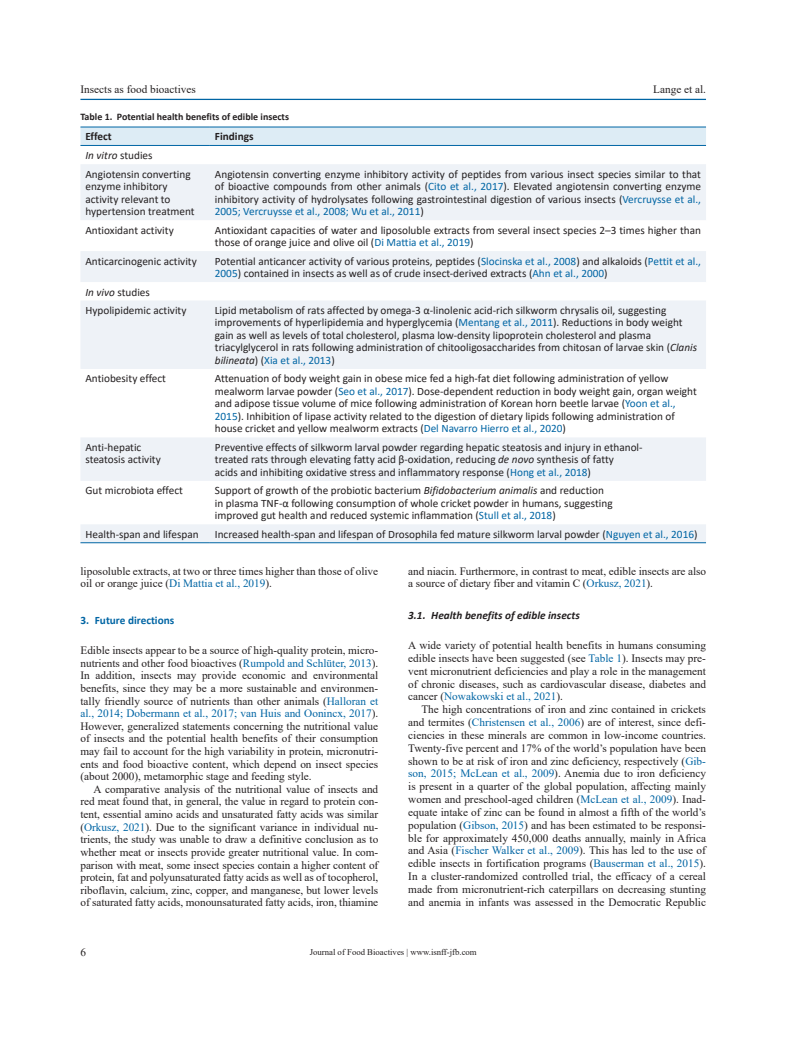
<style>
.page{position:relative;width:794px;height:1042px;background:#fff}
.page>*{position:absolute;margin:0;border:0;box-sizing:border-box;transform-origin:0 0}
.t1{font:11.25px/12.6px "Times New Roman";color:#231f20;text-align:justify}
.t2{font:11.25px/12.5px "Calibri";color:#231f20}
.t3{font:italic 700 11.25px "Calibri";color:#231f20}
.t4{font:700 11.25px "Calibri";color:#0065a4}
.t5{font:700 11.25px "Calibri";color:#231f20}
.t6{font:700 10px "Calibri";color:#231f20}
.t7{font:8.75px "Times New Roman";color:#231f20}
.s1{font-style:italic}
.s2{color:#0065a4}
</style>
<div class="page">
<hr style="left:80px;top:99px;width:626px;height:1px;background:#0065a4">
<div style="left:80px;top:128px;width:626px;height:17px;background:#ddecf5"></div>
<svg style="left:81px;top:164px;width:625px;height:378px;fill:#eef2f7"></svg>
<hr style="left:80px;top:127px;width:130px;height:1px;background:#0065a4">
<hr style="left:80px;top:145px;width:130px;height:1px;background:#0065a4">
<hr style="left:210px;top:127px;width:496px;height:1px;background:#0065a4">
<hr style="left:210px;top:145px;width:496px;height:1px;background:#0065a4">
<hr style="left:80px;top:542px;width:130px;height:1px;background:#0065a4">
<hr style="left:210px;top:542px;width:496px;height:1px;background:#0065a4">
<p class="t1" style="left:80px;top:83px;width:117px">Insects as food bioactives</p>
<p class="t1" style="left:653px;top:83px;width:54px">Lange et al.</p>
<p class="t6" style="left:80px;top:110px;width:210px">Table 1. Potential health benefits of edible insects</p>
<p class="t5" style="left:85px;top:129px;width:28px">Effect</p>
<p class="t5" style="left:215px;top:129px;width:40px">Findings</p>
<p class="t2" style="left:85px;top:146px;width:107px;line-height:18.5px"><span class="s1">In vitro</span> studies<br>Angiotensin converting</p>
<p class="t2" style="left:85px;top:180px;width:111px">enzyme inhibitory activity relevant to hypertension treatment</p>
<p class="t2" style="left:215px;top:167px;width:487px;text-align:justify">Angiotensin converting enzyme inhibitory activity of peptides from various insect species similar to that of bioactive compounds from other animals (<span class="s2">Cito et al., 2017</span>). Elevated angiotensin converting enzyme inhibitory activity of hydrolysates following gastrointestinal digestion of various insects (<span class="s2">Vercruysse et al., 2005; Vercruysse et al., 2008; Wu et al., 2011</span>)</p>
<p class="t2" style="left:85px;top:223px;width:90px">Antioxidant activity</p>
<p class="t2" style="left:215px;top:223px;width:487px">Antioxidant capacities of water and liposoluble extracts from several insect species 2–3 times higher than those of orange juice and olive oil (<span class="s2">Di Mattia et al., 2019</span>)</p>
<p class="t2" style="left:85px;top:254px;width:113px">Anticarcinogenic activity</p>
<p class="t2" style="left:215px;top:254px;width:487px">Potential anticancer activity of various proteins, peptides (<span class="s2">Slocinska et al., 2008</span>) and alkaloids (<span class="s2">Pettit et al.,<br>2005</span>) contained in insects as well as of crude insect-derived extracts (<span class="s2">Ahn et al., 2000</span>)</p>
<p class="t2" style="left:85px;top:282px;width:102px;line-height:18.5px"><span class="s1">In vivo</span> studies<br>Hypolipidemic activity</p>
<p class="t2" style="left:215px;top:304px;width:484px">Lipid metabolism of rats affected by omega-3 α-linolenic acid-rich silkworm chrysalis oil, suggesting improvements of hyperlipidemia and hyperglycemia (<span class="s2">Mentang et al., 2011</span>). Reductions in body weight gain as well as levels of total cholesterol, plasma low-density lipoprotein cholesterol and plasma triacylglycerol in rats following administration of chitooligosaccharides from chitosan of larvae skin (<span class="s1">Clanis bilineata</span>) (<span class="s2">Xia et al., 2013</span>)</p>
<p class="t2" style="left:85px;top:372px;width:82px">Antiobesity effect</p>
<p class="t2" style="left:215px;top:372px;width:483px">Attenuation of body weight gain in obese mice fed a high-fat diet following administration of yellow mealworm larvae powder (<span class="s2">Seo et al., 2017</span>). Dose-dependent reduction in body weight gain, organ weight and adipose tissue volume of mice following administration of Korean horn beetle larvae (<span class="s2">Yoon et al., 2015</span>). Inhibition of lipase activity related to the digestion of dietary lipids following administration of house cricket and yellow mealworm extracts (<span class="s2">Del Navarro Hierro et al., 2020</span>)</p>
<p class="t2" style="left:85px;top:440px;width:77px">Anti-hepatic steatosis activity</p>
<p class="t2" style="left:215px;top:440px;width:429px">Preventive effects of silkworm larval powder regarding hepatic steatosis and injury in ethanol&shy;treated rats through elevating fatty acid β-oxidation, reducing <span class="s1">de novo</span> synthesis of fatty<br>acids and inhibiting oxidative stress and inflammatory response (<span class="s2">Hong et al., 2018</span>)</p>
<p class="t2" style="left:85px;top:484px;width:99px">Gut microbiota effect</p>
<p class="t2" style="left:215px;top:484px;width:399px">Support of growth of the probiotic bacterium <span class="s1">Bifidobacterium animalis</span> and reduction in plasma TNF-α following consumption of whole cricket powder in humans, suggesting improved gut health and reduced systemic inflammation (<span class="s2">Stull et al., 2018</span>)</p>
<p class="t2" style="left:85px;top:527px;width:115px">Health-span and lifespan</p>
<p class="t2" style="left:215px;top:527px;width:484px">Increased health-span and lifespan of Drosophila fed mature silkworm larval powder (<span class="s2">Nguyen et al., 2016</span>)</p>
<p class="t1" style="left:80px;top:564px;width:299px">liposoluble extracts, at two or three times higher than those of olive oil or orange juice (<span class="s2">Di Mattia et al., 2019</span>).</p>
<p class="t4" style="left:80px;top:612px;width:95px">3. Future directions</p>
<p class="t1" style="left:80px;top:643px;width:299px">Edible insects appear to be a source of high-quality protein, micro&shy;nutrients and other food bioactives (<span class="s2">Rumpold and Schlüter, 2013</span>).<br>In addition, insects may provide economic and environmental benefits, since they may be a more sustainable and environmen&shy;tally friendly source of nutrients than other animals (<span class="s2">Halloran et al., 2014; Dobermann et al., 2017; van Huis and Oonincx, 2017</span>).<br>However, generalized statements concerning the nutritional value of insects and the potential health benefits of their consumption may fail to account for the high variability in protein, micronutri&shy;ents and food bioactive content, which depend on insect species (about 2000), metamorphic stage and feeding style.</p>
<p class="t1" style="left:80px;top:782px;width:299px;text-indent:13px">A comparative analysis of the nutritional value of insects and red meat found that, in general, the value in regard to protein con&shy;tent, essential amino acids and unsaturated fatty acids was similar (<span class="s2">Orkusz, 2021</span>). Due to the significant variance in individual nu&shy;trients, the study was unable to draw a definitive conclusion as to whether meat or insects provide greater nutritional value. In com&shy;parison with meat, some insect species contain a higher content of protein, fat and polyunsaturated fatty acids as well as of tocopherol, riboflavin, calcium, zinc, copper, and manganese, but lower levels of saturated fatty acids, monounsaturated fatty acids, iron, thiamine</p>
<p class="t1" style="left:408px;top:564px;width:299px">and niacin. Furthermore, in contrast to meat, edible insects are also a source of dietary fiber and vitamin C (<span class="s2">Orkusz, 2021</span>).</p>
<p class="t3" style="left:408px;top:607px;width:173px">3.1. Health benefits of edible insects</p>
<p class="t1" style="left:408px;top:638px;width:299px">A wide variety of potential health benefits in humans consuming edible insects have been suggested (see <span class="s2">Table 1</span>). Insects may pre&shy;vent micronutrient deficiencies and play a role in the management of chronic diseases, such as cardiovascular disease, diabetes and cancer (<span class="s2">Nowakowski et al., 2021</span>).</p>
<p class="t1" style="left:408px;top:702px;width:299px;text-indent:13px">The high concentrations of iron and zinc contained in crickets and termites (<span class="s2">Christensen et al., 2006</span>) are of interest, since defi&shy;ciencies in these minerals are common in low-income countries.<br>Twenty-five percent and 17% of the world’s population have been shown to be at risk of iron and zinc deficiency, respectively (<span class="s2">Gib&shy;son, 2015; McLean et al., 2009</span>). Anemia due to iron deficiency is present in a quarter of the global population, affecting mainly women and preschool-aged children (<span class="s2">McLean et al., 2009</span>). Inad&shy;equate intake of zinc can be found in almost a fifth of the world’s population (<span class="s2">Gibson, 2015</span>) and has been estimated to be responsi&shy;ble for approximately 450,000 deaths annually, mainly in Africa and Asia (<span class="s2">Fischer Walker et al., 2009</span>). This has led to the use of edible insects in fortification programs (<span class="s2">Bauserman et al., 2015</span>).<br>In a cluster-randomized controlled trial, the efficacy of a cereal made from micronutrient-rich caterpillars on decreasing stunting and anemia in infants was assessed in the Democratic Republic</p>
<p class="t1" style="left:80px;top:946px;width:7px">6</p>
<p class="t7" style="left:310px;top:945px;width:169px">Journal of Food Bioactives | www.isnff-jfb.com</p>
</div>
